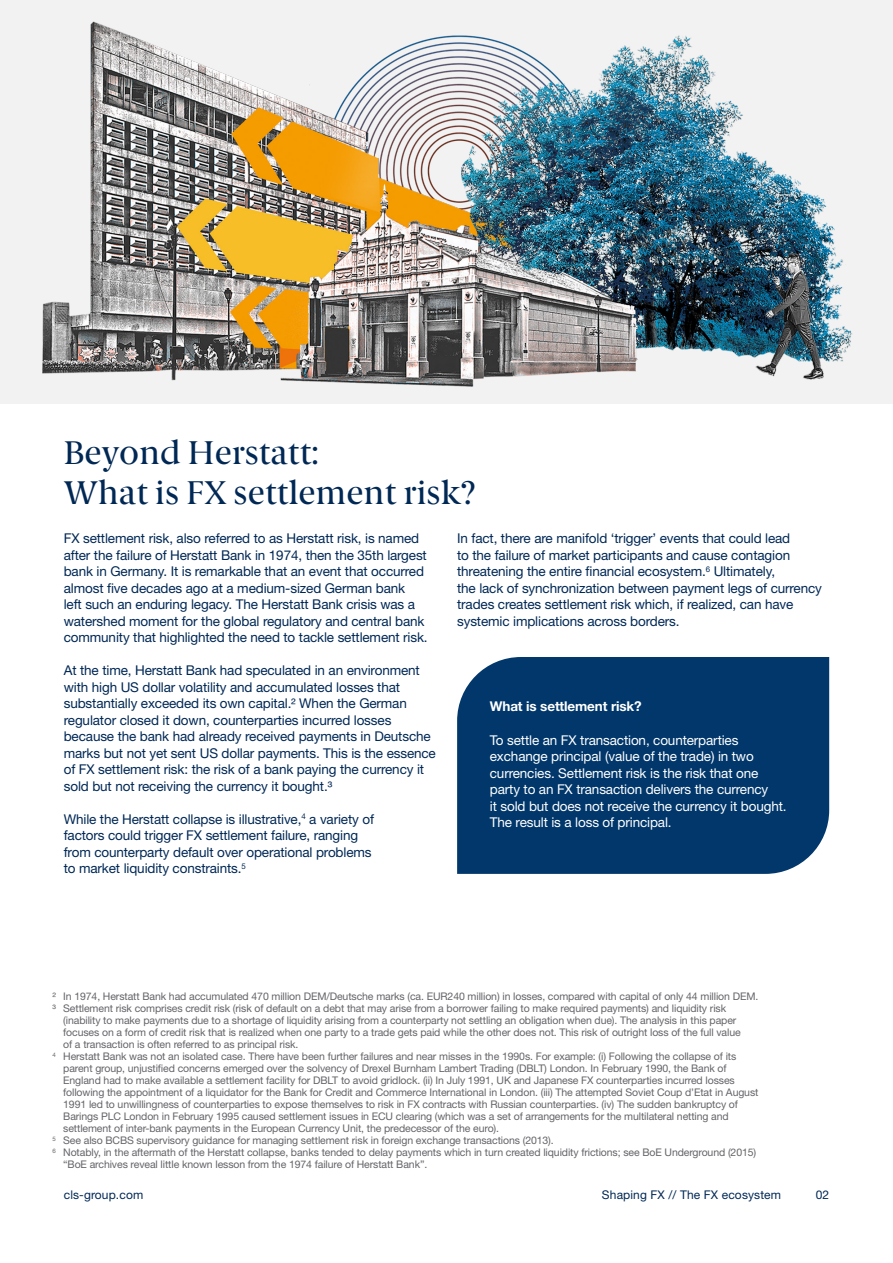
<style>
.page{position:relative;width:893px;height:1263px;background:#fff}
.page>*{position:absolute;margin:0;border:0;box-sizing:border-box;transform-origin:0 0}
._4__New_Body__sub_su{font:33px/40.5px "Berlingske Serif";color:#002855}
._4__New_Body__sub_su-2{font:13.5px/16.5px "Helvetica Neue LT Std";letter-spacing:-.01em;color:#002855}
._4__New_Body__sub_su-3{font:13.5px/16.5px "Helvetica Neue LT Std";letter-spacing:-.01em;color:#fff}
._4__New_Body__sub_su-4{font:700 13.5px "Helvetica Neue LT Std";letter-spacing:-.01em;color:#fff}
.t1{font:12px "Helvetica Neue LT Std";letter-spacing:.01em;color:#002855}
._4__New_Body__sub_su-5{font:10.5px/12px "Helvetica Neue LT Std";letter-spacing:-.01em;color:#646469}
</style>
<div class="page">
<div style="left:457px;top:657px;width:372px;height:217px;background:#01376b"></div>
<div style="left:0;top:0;width:893px;height:404px;background:#f2f2f2"></div>
<img style="left:42px;top:21px;width:810px;height:366px">
<p class="_4__New_Body__sub_su" style="left:64px;top:433px;width:413px">Beyond Herstatt:<br>What is FX settlement risk?</p>
<p class="_4__New_Body__sub_su-2" style="left:64px;top:530px;width:365px">FX settlement risk, also referred to as Herstatt risk, is named after the failure of Herstatt Bank in 1974, then the 35th largest bank in Germany. It is remarkable that an event that occurred almost five decades ago at a medium-sized German bank<br>left such an enduring legacy. The Herstatt Bank crisis was a watershed moment for the global regulatory and central bank community that highlighted the need to tackle settlement risk.</p>
<p class="_4__New_Body__sub_su-2" style="left:64px;top:662px;width:374px">At the time, Herstatt Bank had speculated in an environment with high US dollar volatility and accumulated losses that substantially exceeded its own capital.² When the German regulator closed it down, counterparties incurred losses because the bank had already received payments in Deutsche marks but not yet sent US dollar payments. This is the essence of FX settlement risk: the risk of a bank paying the currency it sold but not receiving the currency it bought.³</p>
<p class="_4__New_Body__sub_su-2" style="left:64px;top:811px;width:312px">While the Herstatt collapse is illustrative,<sup>4</sup> a variety of factors could trigger FX settlement failure, ranging from counterparty default over operational problems to market liquidity constraints.<sup>5</sup></p>
<p class="_4__New_Body__sub_su-2" style="left:457px;top:530px;width:366px">In fact, there are manifold ‘trigger’ events that could lead<br>to the failure of market participants and cause contagion threatening the entire financial ecosystem.<sup>6</sup> Ultimately,<br>the lack of synchronization between payment legs of currency trades creates settlement risk which, if realized, can have systemic implications across borders.</p>
<p class="_4__New_Body__sub_su-4" style="left:490px;top:697px;width:153px">What is settlement risk?</p>
<p class="_4__New_Body__sub_su-3" style="left:490px;top:731px;width:298px">To settle an FX transaction, counterparties exchange principal (value of the trade) in two currencies. Settlement risk is the risk that one party to an FX transaction delivers the currency<br>it sold but does not receive the currency it bought.<br>The result is a loss of principal.</p>
<p class="_4__New_Body__sub_su-5" style="left:53px;top:990px;width:707px">² In 1974, Herstatt Bank had accumulated 470 million DEM/Deutsche marks (ca. EUR240 million) in losses, compared with capital of only 44 million DEM.</p>
<p class="_4__New_Body__sub_su-5" style="left:63px;top:1002px;width:679px;text-indent:-11px">³ Settlement risk comprises credit risk (risk of default on a debt that may arise from a borrower failing to make required payments) and liquidity risk (inability to make payments due to a shortage of liquidity arising from a counterparty not settling an obligation when due). The analysis in this paper focuses on a form of credit risk that is realized when one party to a trade gets paid while the other does not. This risk of outright loss of the full value of a transaction is often referred to as principal risk.</p>
<p class="_4__New_Body__sub_su-5" style="left:63px;top:1050px;width:697px;text-indent:-11px"><sup>4</sup> Herstatt Bank was not an isolated case. There have been further failures and near misses in the 1990s. For example: (i) Following the collapse of its parent group, unjustified concerns emerged over the solvency of Drexel Burnham Lambert Trading (DBLT) London. In February 1990, the Bank of England had to make available a settlement facility for DBLT to avoid gridlock. (ii) In July 1991, UK and Japanese FX counterparties incurred losses following the appointment of a liquidator for the Bank for Credit and Commerce International in London. (iii) The attempted Soviet Coup d’Etat in August 1991 led to unwillingness of counterparties to expose themselves to risk in FX contracts with Russian counterparties. (iv) The sudden bankruptcy of Barings PLC London in February 1995 caused settlement issues in ECU clearing (which was a set of arrangements for the multilateral netting and settlement of inter-bank payments in the European Currency Unit, the predecessor of the euro).</p>
<p class="_4__New_Body__sub_su-5" style="left:53px;top:1134px;width:503px"><sup>5</sup> See also BCBS supervisory guidance for managing settlement risk in foreign exchange transactions (2013).</p>
<p class="_4__New_Body__sub_su-5" style="left:63px;top:1146px;width:694px;text-indent:-11px"><sup>6</sup> Notably, in the aftermath of the Herstatt collapse, banks tended to delay payments which in turn created liquidity frictions; see BoE Underground (2015) “BoE archives reveal little known lesson from the 1974 failure of Herstatt Bank”.</p>
<p class="t1" style="left:64px;top:1188px;width:81px">cls-group.com</p>
<p class="t1" style="left:602px;top:1188px;width:181px">Shaping FX // The FX ecosystem</p>
<p class="t1" style="left:816px;top:1188px;width:15px">02</p>
</div>
